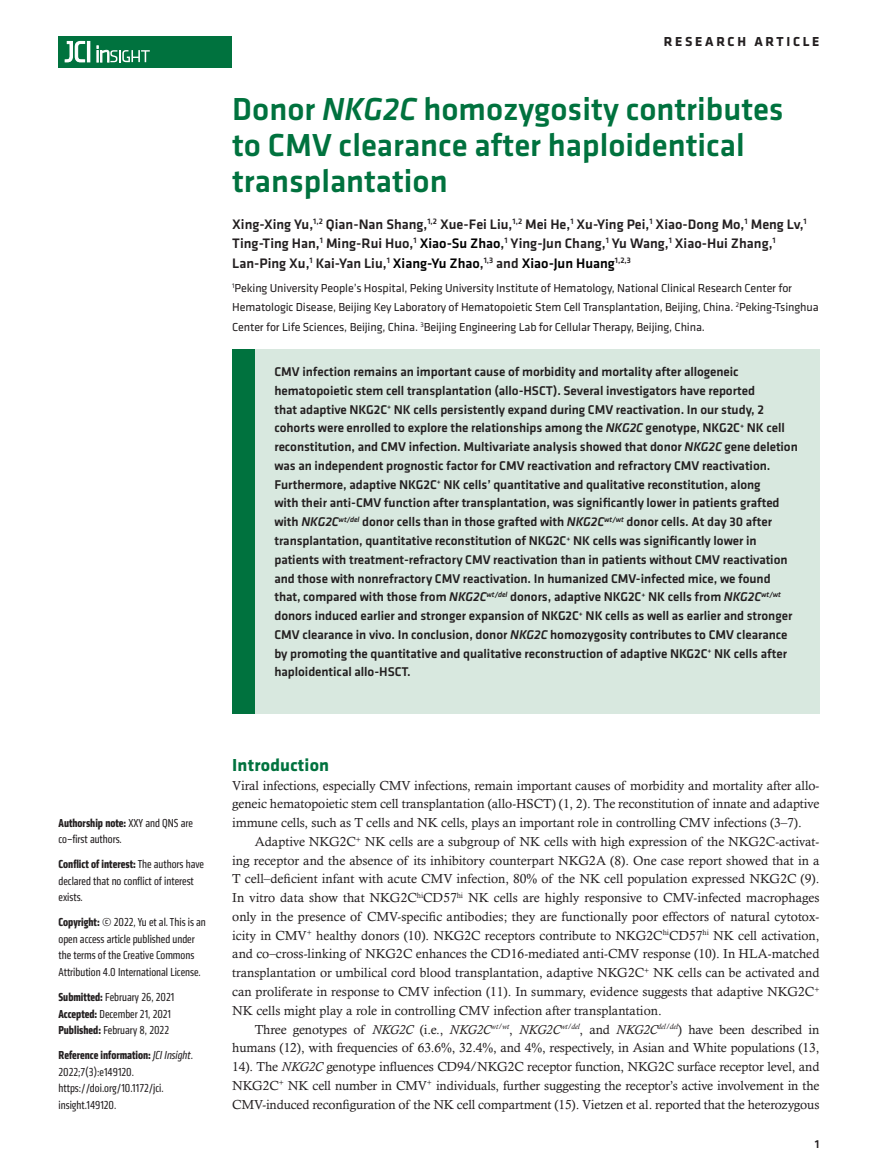
<style>
.page{position:relative;width:878px;height:1175px;background:#fff}
.page>*{position:absolute;margin:0;border:0;box-sizing:border-box;transform-origin:0 0}
.t1{font:500 33px/36px "Klavika Basic";color:#00723e}
.t2{font:700 18px "Klavika";letter-spacing:.01em;color:#00723e}
.t3{font:500 14.25px/19.5px "Klavika Basic";color:#231f20}
.t4{font:700 13.5px "Klavika Basic";letter-spacing:.2em;color:#231f20}
.t5{font:13.2px/18.8px "Calisto MT Std";letter-spacing:-.005em;color:#231f20;text-align:justify}
.t6{font:500 13.2px/18.8px "Klavika Basic";letter-spacing:-.005em;color:#231f20}
.t7{font:condensed 12px/16.5px "Klavika";color:#231f20}
.t8{font:12px/19.5px "Klavika";letter-spacing:-.01em;color:#231f20}
.t9{font:500 12px "Klavika Basic";color:#231f20}
.s1{font-style:italic}
.s2{color:#000}
.s3{font-weight:700}
</style>
<div class="page">
<div style="left:59px;top:36px;width:173px;height:31px;background:#00723e"></div>
<hr style="left:87px;top:41px;width:3px;height:21px;background:#fff">
<svg style="left:64px;top:41px;width:21px;height:22px"></svg>
<svg style="left:97px;top:46px;width:53px;height:16px"></svg>
<div style="left:232px;top:349px;width:587px;height:365px;background:#d8e8df"></div>
<div style="left:232px;top:349px;width:22px;height:365px;background:#00723e"></div>
<p class="t4" style="left:663px;top:32px;width:157px">RESEARCH ARTICLE</p>
<h1 class="t1" style="left:232px;top:91px;width:553px">Donor <span class="s1">NKG2C</span> homozygosity contributes to CMV clearance after haploidentical transplantation</h1>
<p class="t3" style="left:232px;top:214px;width:576px">Xing-Xing Yu,<sup>1,2</sup> Qian-Nan Shang,<sup>1,2</sup> Xue-Fei Liu,<sup>1,2</sup> Mei He,<sup>1</sup> Xu-Ying Pei,<sup>1</sup> Xiao-Dong Mo,<sup>1</sup> Meng Lv,<sup>1<br></sup>Ting-Ting Han,<sup>1</sup> Ming-Rui Huo,<sup>1</sup> <span class="s2">Xiao-Su Zhao</span>,<sup>1</sup> Ying-Jun Chang,<sup>1</sup> Yu Wang,<sup>1</sup> Xiao-Hui Zhang,<sup>1<br></sup>Lan-Ping Xu,<sup>1</sup> Kai-Yan Liu,<sup>1</sup> <span class="s2">Xiang-Yu Zhao</span>,<sup>1,3</sup> and <span class="s2">Xiao-Jun Huang</span><sup>1,2,3</sup></p>
<p class="t8" style="left:232px;top:277px;width:588px"><sup>1</sup>Peking University People’s Hospital, Peking University Institute of Hematology, National Clinical Research Center for<br>Hematologic Disease, Beijing Key Laboratory of Hematopoietic Stem Cell Transplantation, Beijing, China. <sup>2</sup>Peking-Tsinghua<br>Center for Life Sciences, Beijing, China. <sup>3</sup>Beijing Engineering Lab for Cellular Therapy, Beijing, China.</p>
<p class="t6" style="left:274px;top:362px;width:525px">CMV infection remains an important cause of morbidity and mortality after allogeneic hematopoietic stem cell transplantation (allo-HSCT). Several investigators have reported<br>that adaptive NKG2C<sup>+</sup> NK cells persistently expand during CMV reactivation. In our study, 2 cohorts were enrolled to explore the relationships among the <span class="s1">NKG2C</span> genotype, NKG2C<sup>+</sup> NK cell reconstitution, and CMV infection. Multivariate analysis showed that donor <span class="s1">NKG2C</span> gene deletion was an independent prognostic factor for CMV reactivation and refractory CMV reactivation.<br>Furthermore, adaptive NKG2C<sup>+</sup> NK cells’ quantitative and qualitative reconstitution, along<br>with their anti-CMV function after transplantation, was significantly lower in patients grafted with <span class="s1">NKG2C</span><sup>wt/del</sup> donor cells than in those grafted with <span class="s1">NKG2C</span><sup>wt/wt</sup> donor cells. At day 30 after transplantation, quantitative reconstitution of NKG2C<sup>+</sup> NK cells was significantly lower in patients with treatment-refractory CMV reactivation than in patients without CMV reactivation and those with nonrefractory CMV reactivation. In humanized CMV-infected mice, we found that, compared with those from <span class="s1">NKG2C</span><sup>wt/del</sup> donors, adaptive NKG2C<sup>+</sup> NK cells from <span class="s1">NKG2C</span><sup>wt/wt </sup>donors induced earlier and stronger expansion of NKG2C<sup>+</sup> NK cells as well as earlier and stronger CMV clearance in vivo. In conclusion, donor <span class="s1">NKG2C</span> homozygosity contributes to CMV clearance by promoting the quantitative and qualitative reconstruction of adaptive NKG2C<sup>+</sup> NK cells after haploidentical allo-HSCT.</p>
<p class="t7" style="left:59px;top:814px;width:136px"><span class="s3">Authorship note:</span> XXY and QNS are co–first authors.</p>
<p class="t7" style="left:59px;top:856px;width:147px"><span class="s3">Conflict of interest:</span> The authors have declared that no conflict of interest exists.</p>
<p class="t7" style="left:59px;top:914px;width:149px"><span class="s3">Copyright:</span> © 2022, Yu et al. This is an open access article published under the terms of the Creative Commons Attribution 4.0 International License.</p>
<p class="t7" style="left:59px;top:988px;width:117px"><span class="s3">Submitted:</span> February 26, 2021<br><span class="s3">Accepted:</span> December 21, 2021<br><span class="s3">Published:</span> February 8, 2022</p>
<p class="t7" style="left:59px;top:1046px;width:136px"><span class="s3">Reference information:</span> <span class="s1">JCI Insight</span>.<br>2022;7(3):e149120. https://doi.org/10.1172/jci. insight.149120.</p>
<h2 class="t2" style="left:232px;top:752px;width:98px">Introduction</h2>
<p class="t5" style="left:232px;top:775px;width:588px">Viral infections, especially CMV infections, remain important causes of morbidity and mortality after allo&shy;geneic hematopoietic stem cell transplantation (allo-HSCT) (1, 2). The reconstitution of innate and adaptive immune cells, such as T cells and NK cells, plays an important role in controlling CMV infections (3–7).</p>
<p class="t5" style="left:232px;top:832px;width:588px;text-indent:23px">Adaptive NKG2C<sup>+</sup> NK cells are a subgroup of NK cells with high expression of the NKG2C-activat&shy;ing receptor and the absence of its inhibitory counterpart NKG2A (8). One case report showed that in a T cell–deficient infant with acute CMV infection, 80% of the NK cell population expressed NKG2C (9).<br>In vitro data show that NKG2C<sup>hi</sup>CD57<sup>hi</sup> NK cells are highly responsive to CMV-infected macrophages only in the presence of CMV-specific antibodies; they are functionally poor effectors of natural cytotox&shy;icity in CMV<sup>+</sup> healthy donors (10). NKG2C receptors contribute to NKG2C<sup>hi</sup>CD57<sup>hi</sup> NK cell activation, and co–cross-linking of NKG2C enhances the CD16-mediated anti-CMV response (10). In HLA-matched transplantation or umbilical cord blood transplantation, adaptive NKG2C<sup>+</sup> NK cells can be activated and can proliferate in response to CMV infection (11). In summary, evidence suggests that adaptive NKG2C<sup>+ </sup>NK cells might play a role in controlling CMV infection after transplantation.</p>
<p class="t5" style="left:232px;top:1019px;width:588px;text-indent:22px">Three genotypes of <span class="s1">NKG2C</span> (i.e., <span class="s1">NKG2C</span><sup>wt/wt</sup>, <span class="s1">NKG2C</span><sup>wt/del</sup>, and <span class="s1">NKG2C</span><sup>del/del</sup>) have been described in humans (12), with frequencies of 63.6%, 32.4%, and 4%, respectively, in Asian and White populations (13, 14). The <span class="s1">NKG2C</span> genotype influences CD94/NKG2C receptor function, NKG2C surface receptor level, and NKG2C<sup>+</sup> NK cell number in CMV<sup>+</sup> individuals, further suggesting the receptor’s active involvement in the CMV-induced reconfiguration of the NK cell compartment (15). Vietzen et al. reported that the heterozygous</p>
<p class="t9" style="left:814px;top:1135px;width:6px">1</p>
</div>
